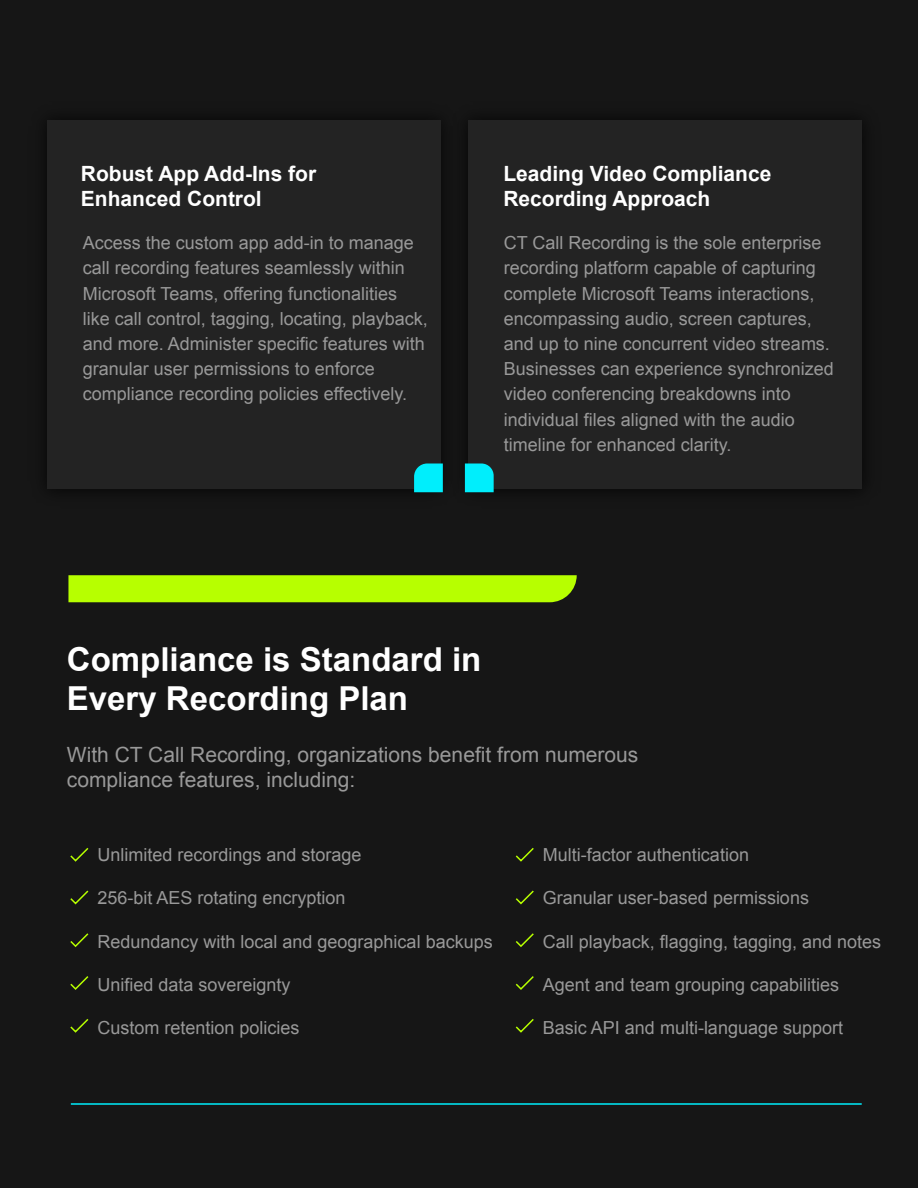
<style>
.page{position:relative;width:918px;height:1188px;background:#161616}
.page>*{position:absolute;margin:0;border:0;box-sizing:border-box;transform-origin:0 0}
.t1{font:700 33px/39.6px "Arial";color:#fff}
.t2{font:21px/25.2px "Arial";color:#999}
.t3{font:700 21px/25.2px "Arial";color:#fff}
.t4{font:18px/25.2px "Arial";color:#999}
</style>
<div class="page">
<div style="left:68px;top:575px;width:509px;height:27px;background:#b7ff00"></div>
<div style="left:47px;top:120px;width:393px;height:369px;background:#232323"></div>
<div style="left:469px;top:120px;width:393px;height:369px;background:#232323"></div>
<svg style="left:414px;top:464px;width:29px;height:28px"></svg>
<svg style="left:465px;top:464px;width:29px;height:28px"></svg>
<svg style="left:70px;top:848px;width:19px;height:14px"></svg>
<svg style="left:70px;top:890px;width:19px;height:15px"></svg>
<svg style="left:70px;top:933px;width:19px;height:15px"></svg>
<svg style="left:70px;top:976px;width:19px;height:14px"></svg>
<svg style="left:70px;top:1019px;width:19px;height:14px"></svg>
<svg style="left:515px;top:848px;width:19px;height:14px"></svg>
<svg style="left:515px;top:890px;width:19px;height:15px"></svg>
<svg style="left:516px;top:933px;width:18px;height:14px"></svg>
<svg style="left:515px;top:976px;width:19px;height:14px"></svg>
<svg style="left:515px;top:1019px;width:19px;height:14px"></svg>
<hr style="left:71px;top:1103px;width:791px;height:2px;background:#00eefc">
<p class="t3" style="left:81px;top:161px;width:237px">Robust App Add-Ins for<br>Enhanced Control</p>
<p class="t3" style="left:503px;top:161px;width:270px">Leading Video Compliance<br>Recording Approach</p>
<p class="t4" style="left:83px;top:230px;width:347px">Access the custom app add-in to manage call recording features seamlessly within Microsoft Teams, offering functionalities like call control, tagging, locating, playback, and more. Administer specific features with granular user permissions to enforce compliance recording policies effectively.</p>
<p class="t4" style="left:504px;top:230px;width:332px">CT Call Recording is the sole enterprise recording platform capable of capturing complete Microsoft Teams interactions, encompassing audio, screen captures, and up to nine concurrent video streams.<br>Businesses can experience synchronized video conferencing breakdowns into individual files aligned with the audio timeline for enhanced clarity.</p>
<h1 class="t1" style="left:67px;top:641px;width:416px">Compliance is Standard in<br>Every Recording Plan</h1>
<p class="t2" style="left:67px;top:742px;width:573px">With CT Call Recording, organizations benefit from numerous compliance features, including:</p>
<p class="t4" style="left:98px;top:842px;width:266px">Unlimited recordings and storage</p>
<p class="t4" style="left:98px;top:886px;width:250px">256-bit AES rotating encryption</p>
<p class="t4" style="left:98px;top:929px;width:397px">Redundancy with local and geographical backups</p>
<p class="t4" style="left:98px;top:972px;width:195px">Unified data sovereignty</p>
<p class="t4" style="left:98px;top:1015px;width:204px">Custom retention policies</p>
<p class="t4" style="left:543px;top:842px;width:208px">Multi-factor authentication</p>
<p class="t4" style="left:543px;top:886px;width:268px">Granular user-based permissions</p>
<p class="t4" style="left:543px;top:929px;width:340px">Call playback, flagging, tagging, and notes</p>
<p class="t4" style="left:543px;top:972px;width:298px">Agent and team grouping capabilities</p>
<p class="t4" style="left:543px;top:1015px;width:302px">Basic API and multi-language support</p>
</div>
